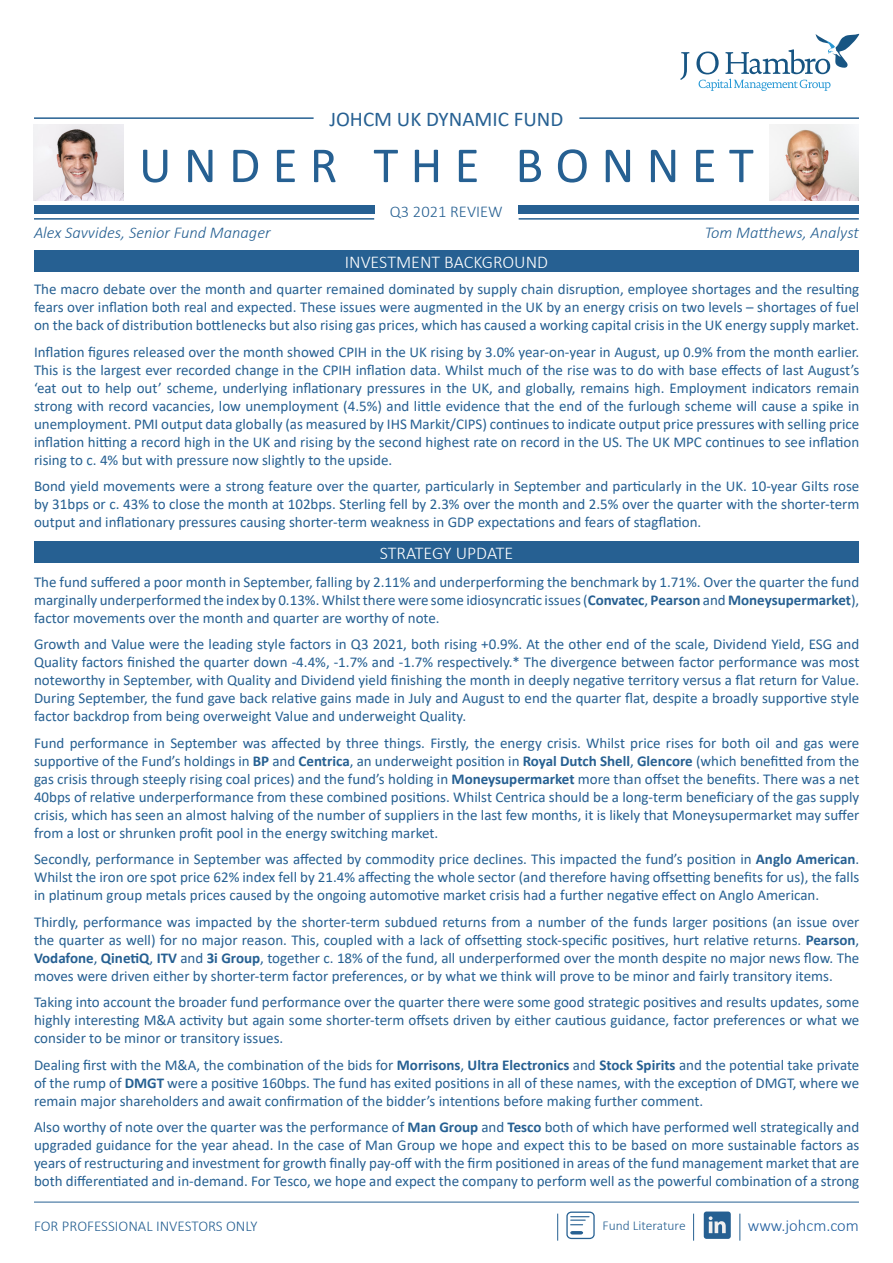
<style>
.page{position:relative;width:893px;height:1263px;background:#fff}
.page>*{position:absolute;margin:0;border:0;box-sizing:border-box;transform-origin:0 0}
.t1{font:51px "Calibri";letter-spacing:.24em;color:#266092}
.t2{font:21px "Calibri";color:#266092}
.t3{font:300 18px "Calibri";color:#fff}
.t4{font:italic 300 16.5px "Calibri";color:#266092}
.t5{font:300 16.5px "Calibri";color:#215e9e}
.t6{font:300 16.5px "Calibri";color:#266092}
.t7{font:15px/18px "Calibri";color:#266092;text-align:justify}
.t8{font:300 15px "Calibri";color:#266092}
.t9{font:300 13.5px "Calibri";color:#266092}
.s1{font-weight:700}
</style>
<div class="page">
<svg style="left:680px;top:52px;width:9px;height:28px"></svg>
<svg style="left:696px;top:34px;width:163px;height:57px"></svg>
<div style="left:34px;top:251px;width:825px;height:21px;background:#266092"></div>
<div style="left:34px;top:541px;width:825px;height:21px;background:#266092"></div>
<hr style="left:34px;top:1202px;width:825px;height:1px;background:#266092">
<hr style="left:34px;top:117px;width:280px;height:2px;background:#266092">
<hr style="left:579px;top:117px;width:280px;height:2px;background:#266092">
<div style="left:34px;top:205px;width:340px;height:9px;background:#266092"></div>
<div style="left:519px;top:205px;width:340px;height:9px;background:#266092"></div>
<hr style="left:34px;top:218px;width:340px;height:2px;background:#266092">
<hr style="left:519px;top:218px;width:340px;height:2px;background:#266092">
<img style="left:34px;top:124px;width:90px;height:76px">
<img style="left:769px;top:124px;width:90px;height:76px">
<svg style="left:570px;top:1216px;width:19px;height:9px"></svg>
<svg style="left:570px;top:1231px;width:13px;height:3px"></svg>
<div style="left:566px;top:1211px;width:29px;height:28px;border:1px solid #266092;border-radius:4px"></div>
<div style="left:704px;top:1211px;width:27px;height:28px;background:#266092;border-radius:3px"></div>
<svg style="left:709px;top:1216px;width:17px;height:17px"></svg>
<svg style="left:693px;top:1213px;width:1px;height:27px"></svg>
<svg style="left:557px;top:1213px;width:1px;height:27px"></svg>
<svg style="left:740px;top:1213px;width:1px;height:27px"></svg>
<h2 class="t2" style="left:329px;top:105px;width:235px">JOHCM UK DYNAMIC FUND</h2>
<h1 class="t1" style="left:139px;top:130px;width:616px">UNDER THE BONNET</h1>
<p class="t6" style="left:390px;top:201px;width:114px">Q3 2021 REVIEW</p>
<p class="t3" style="left:345px;top:251px;width:205px">INVESTMENT BACKGROUND</p>
<p class="t4" style="left:34px;top:223px;width:238px">Alex Savvides, Senior Fund Manager</p>
<p class="t4" style="left:705px;top:223px;width:156px">Tom Matthews, Analyst</p>
<p class="t7" style="left:34px;top:280px;width:827px">The macro debate over the month and quarter remained dominated by supply chain disruption, employee shortages and the resulting fears over inflation both real and expected. These issues were augmented in the UK by an energy crisis on two levels – shortages of fuel on the back of distribution bottlenecks but also rising gas prices, which has caused a working capital crisis in the UK energy supply market.</p>
<p class="t7" style="left:34px;top:342px;width:827px">Inflation figures released over the month showed CPIH in the UK rising by 3.0% year-on-year in August, up 0.9% from the month earlier.<br>This is the largest ever recorded change in the CPIH inflation data. Whilst much of the rise was to do with base effects of last August’s ‘eat out to help out’ scheme, underlying inflationary pressures in the UK, and globally, remains high. Employment indicators remain strong with record vacancies, low unemployment (4.5%) and little evidence that the end of the furlough scheme will cause a spike in unemployment. PMI output data globally (as measured by IHS Markit/CIPS) continues to indicate output price pressures with selling price inflation hitting a record high in the UK and rising by the second highest rate on record in the US. The UK MPC continues to see inflation rising to c. 4% but with pressure now slightly to the upside.</p>
<p class="t7" style="left:34px;top:477px;width:827px">Bond yield movements were a strong feature over the quarter, particularly in September and particularly in the UK. 10-year Gilts rose by 31bps or c. 43% to close the month at 102bps. Sterling fell by 2.3% over the month and 2.5% over the quarter with the shorter-term output and inflationary pressures causing shorter-term weakness in GDP expectations and fears of stagflation.</p>
<p class="t3" style="left:380px;top:541px;width:135px">STRATEGY UPDATE</p>
<p class="t7" style="left:34px;top:572px;width:827px">The fund suffered a poor month in September, falling by 2.11% and underperforming the benchmark by 1.71%. Over the quarter the fund marginally underperformed the index by 0.13%. Whilst there were some idiosyncratic issues (<span class="s1">Convatec</span>, <span class="s1">Pearson</span> and <span class="s1">Moneysupermarket</span>), factor movements over the month and quarter are worthy of note.</p>
<p class="t7" style="left:34px;top:635px;width:827px">Growth and Value were the leading style factors in Q3 2021, both rising +0.9%. At the other end of the scale, Dividend Yield, ESG and Quality factors finished the quarter down -4.4%, -1.7% and -1.7% respectively.* The divergence between factor performance was most noteworthy in September, with Quality and Dividend yield finishing the month in deeply negative territory versus a flat return for Value.<br>During September, the fund gave back relative gains made in July and August to end the quarter flat, despite a broadly supportive style factor backdrop from being overweight Value and underweight Quality.</p>
<p class="t7" style="left:34px;top:733px;width:827px">Fund performance in September was affected by three things. Firstly, the energy crisis. Whilst price rises for both oil and gas were supportive of the Fund’s holdings in <span class="s1">BP</span> and <span class="s1">Centrica</span>, an underweight position in <span class="s1">Royal Dutch Shell</span>, <span class="s1">Glencore</span> (which benefitted from the gas crisis through steeply rising coal prices) and the fund’s holding in <span class="s1">Moneysupermarket</span> more than offset the benefits. There was a net 40bps of relative underperformance from these combined positions. Whilst Centrica should be a long-term beneficiary of the gas supply crisis, which has seen an almost halving of the number of suppliers in the last few months, it is likely that Moneysupermarket may suffer from a lost or shrunken profit pool in the energy switching market.</p>
<p class="t7" style="left:34px;top:850px;width:827px">Secondly, performance in September was affected by commodity price declines. This impacted the fund’s position in <span class="s1">Anglo American</span>.<br>Whilst the iron ore spot price 62% index fell by 21.4% affecting the whole sector (and therefore having offsetting benefits for us), the falls in platinum group metals prices caused by the ongoing automotive market crisis had a further negative effect on Anglo American.</p>
<p class="t7" style="left:34px;top:912px;width:827px">Thirdly, performance was impacted by the shorter-term subdued returns from a number of the funds larger positions (an issue over the quarter as well) for no major reason. This, coupled with a lack of offsetting stock-specific positives, hurt relative returns. <span class="s1">Pearson</span>, <span class="s1">Vodafone</span>, <span class="s1">QinetiQ</span>, <span class="s1">ITV</span> and <span class="s1">3i Group</span>, together c. 18% of the fund, all underperformed over the month despite no major news flow. The moves were driven either by shorter-term factor preferences, or by what we think will prove to be minor and fairly transitory items.</p>
<p class="t7" style="left:34px;top:993px;width:827px">Taking into account the broader fund performance over the quarter there were some good strategic positives and results updates, some highly interesting M&amp;A activity but again some shorter-term offsets driven by either cautious guidance, factor preferences or what we consider to be minor or transitory issues.</p>
<p class="t7" style="left:34px;top:1055px;width:827px">Dealing first with the M&amp;A, the combination of the bids for <span class="s1">Morrisons</span>, <span class="s1">Ultra Electronics</span> and <span class="s1">Stock Spirits</span> and the potential take private of the rump of <span class="s1">DMGT</span> were a positive 160bps. The fund has exited positions in all of these names, with the exception of DMGT, where we remain major shareholders and await confirmation of the bidder’s intentions before making further comment.</p>
<p class="t7" style="left:34px;top:1118px;width:827px">Also worthy of note over the quarter was the performance of <span class="s1">Man Group</span> and <span class="s1">Tesco</span> both of which have performed well strategically and upgraded guidance for the year ahead. In the case of Man Group we hope and expect this to be based on more sustainable factors as years of restructuring and investment for growth finally pay-off with the firm positioned in areas of the fund management market that are both differentiated and in-demand. For Tesco, we hope and expect the company to perform well as the powerful combination of a strong</p>
<p class="t8" style="left:34px;top:1216px;width:225px">FOR PROFESSIONAL INVESTORS ONLY</p>
<p class="t9" style="left:603px;top:1217px;width:85px">Fund Literature</p>
<p class="t5" style="left:748px;top:1215px;width:113px">www.johcm.com</p>
</div>
